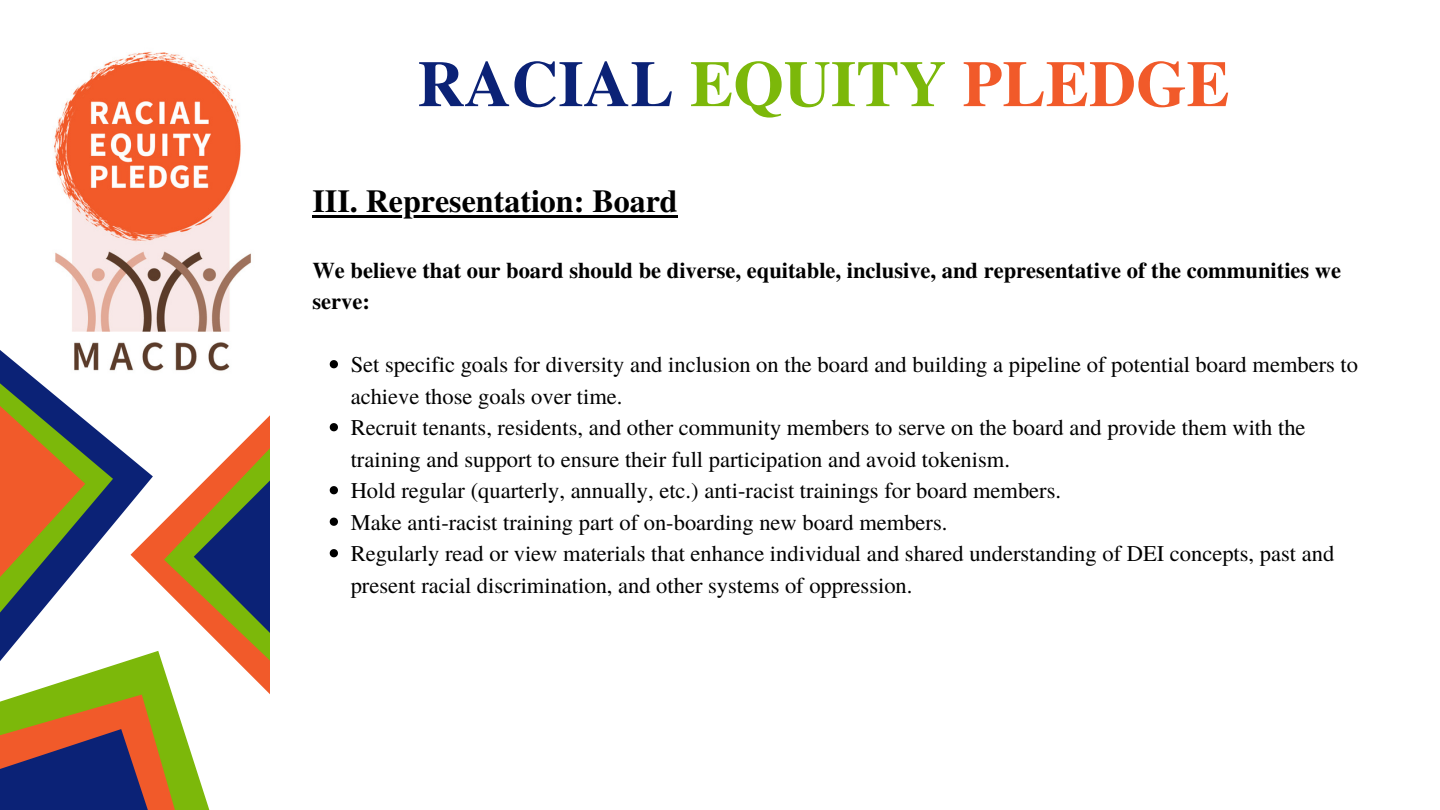
<style>
.page{position:relative;width:1440px;height:810px;background:#fff}
.page>*{position:absolute;margin:0;border:0;box-sizing:border-box;transform-origin:0 0}
.t1{font:700 65px "Te X Gyre Termes";color:#0b2276}
.t2{font:700 32px "Te X Gyre Termes";color:#000}
.t3{font:22.5px/31.5px "Te X Gyre Termes";color:#000}
.t4{font:700 22.5px/31.5px "Te X Gyre Termes";color:#000}
.s1{color:#7cb80a}
.s2{color:#f15a2a}
</style>
<div class="page">
<img style="left:54px;top:51px;width:197px;height:320px">
<svg style="left:153px;top:415px;width:117px;height:279px"></svg>
<svg style="left:164px;top:436px;width:30px;height:215px"></svg>
<svg style="left:194px;top:436px;width:76px;height:238px;background:#8a7758"></svg>
<svg style="left:113px;top:305px;width:40px;height:272px"></svg>
<svg style="left:0;top:217px;width:113px;height:434px"></svg>
<svg style="left:0;top:651px;width:227px;height:159px"></svg>
<svg style="left:0;top:386px;width:85px;height:218px;background:#977147"></svg>
<svg style="left:330px;top:360px;width:8px;height:8px"></svg>
<svg style="left:330px;top:423px;width:8px;height:8px"></svg>
<svg style="left:330px;top:486px;width:8px;height:8px"></svg>
<svg style="left:330px;top:518px;width:8px;height:8px"></svg>
<svg style="left:330px;top:549px;width:8px;height:8px"></svg>
<hr style="left:312px;top:215px;width:366px;height:3px;background:#000">
<p class="t1" style="left:417px;top:33px;width:814px">RACIAL <span class="s1">EQUITY</span> <span class="s2">PLEDGE</span></p>
<p class="t2" style="left:312px;top:177px;width:367px">III. Representation: Board</p>
<p class="t4" style="left:312px;top:253px;width:1030px">We believe that our board should be diverse, equitable, inclusive, and representative of the communities we serve:</p>
<p class="t3" style="left:351px;top:348px;width:1009px">Set specific goals for diversity and inclusion on the board and building a pipeline of potential board members to achieve those goals over time.</p>
<p class="t3" style="left:351px;top:411px;width:956px">Recruit tenants, residents, and other community members to serve on the board and provide them with the training and support to ensure their full participation and avoid tokenism.</p>
<p class="t3" style="left:351px;top:474px;width:712px">Hold regular (quarterly, annually, etc.) anti-racist trainings for board members.</p>
<p class="t3" style="left:351px;top:505px;width:598px">Make anti-racist training part of on-boarding new board members.</p>
<p class="t3" style="left:351px;top:537px;width:985px">Regularly read or view materials that enhance individual and shared understanding of DEI concepts, past and present racial discrimination, and other systems of oppression.</p>
</div>
